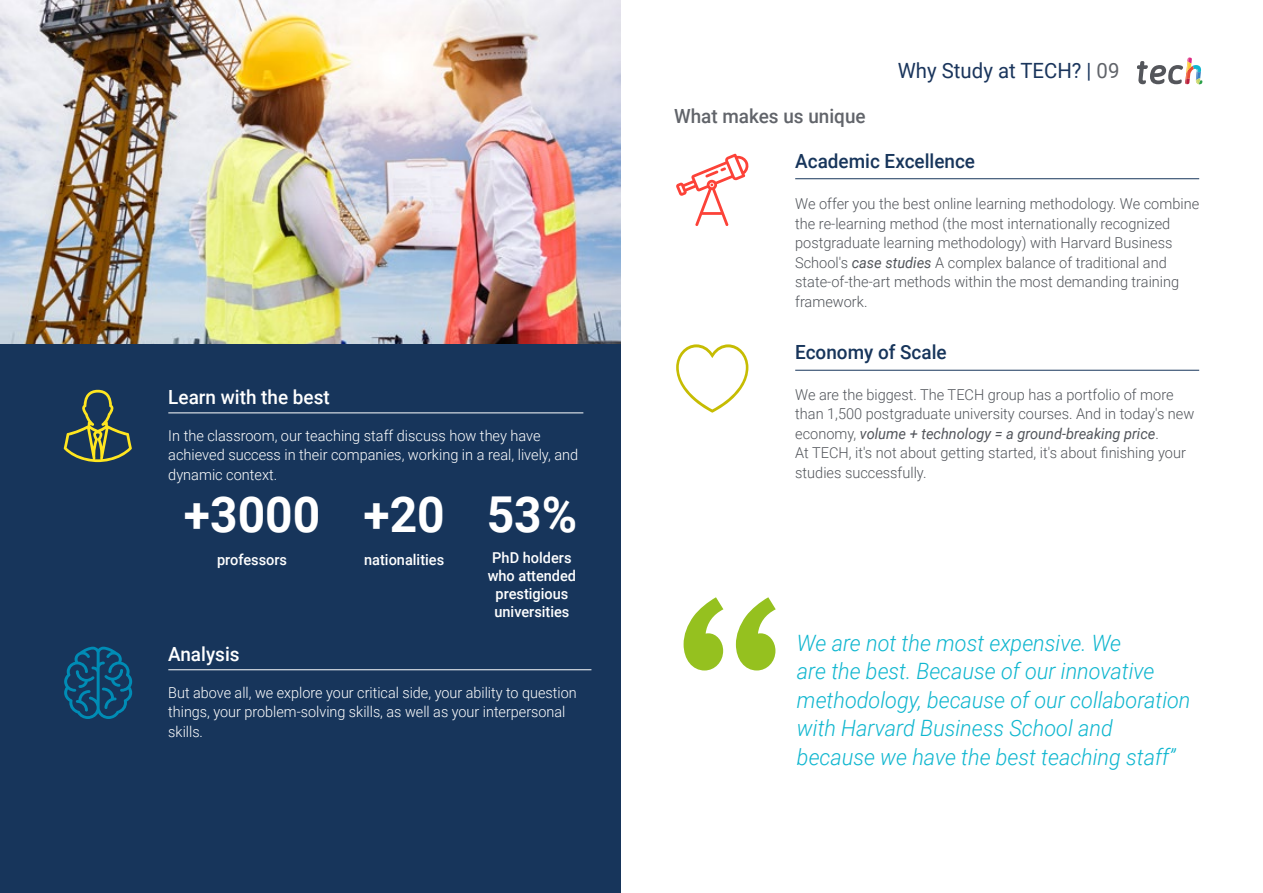
<style>
.page{position:relative;width:1263px;height:893px;background:#fff}
.page>*{position:absolute;margin:0;border:0;box-sizing:border-box;transform-origin:0 0}
.t1{font:700 49.5px "Roboto";color:#fff}
.t2{font:italic 300 22.5px/28.5px "Roboto";color:#0fb6cf;scale:.96 1}
.t3{font:21px "Roboto";color:#1a355c}
.t4{font:500 19.5px "Roboto";color:#17355b}
.t5{font:500 19.5px "Roboto";color:#fff}
.t6{font:500 19.5px "Roboto";color:#61646a}
.t7{font:300 15px/19.5px "Roboto";color:#52555b}
.t8{font:300 15px/19.5px "Roboto";color:#fff;scale:.96 1}
.t9{font:300 15px/19.5px "Roboto";color:#fff}
.t10{font:500 15px/18px "Roboto";color:#fff;text-align:center}
.s1{color:#61646a}
.s2{font-weight:400;font-style:italic}
</style>
<div class="page">
<div style="left:0;top:344px;width:621px;height:549px;background:#17355b"></div>
<hr style="left:795px;top:178px;width:404px;height:1px;background:#17355b">
<hr style="left:795px;top:370px;width:404px;height:1px;background:#17355b">
<img style="left:0;top:0;width:621px;height:344px">
<hr style="left:168px;top:412px;width:415px;height:1px;background:#fff">
<svg style="left:64px;top:390px;width:68px;height:72px"></svg>
<svg style="left:676px;top:154px;width:73px;height:72px"></svg>
<svg style="left:676px;top:344px;width:72px;height:69px"></svg>
<svg style="left:1137px;top:58px;width:65px;height:27px"></svg>
<svg style="left:684px;top:597px;width:92px;height:73px"></svg>
<svg style="left:64px;top:647px;width:68px;height:72px"></svg>
<hr style="left:168px;top:669px;width:423px;height:1px;background:#fff">
<h3 class="t5" style="left:168px;top:384px;width:163px">Learn with the best</h3>
<p class="t9" style="left:168px;top:425px;width:411px">In the classroom, our teaching staff discuss how they have achieved success in their companies, working in a real, lively, and dynamic context.</p>
<h1 class="t1" style="left:184px;top:480px;width:138px">+3000</h1>
<p class="t10" style="left:217px;top:550px;width:72px">professors</p>
<h1 class="t1" style="left:363px;top:480px;width:83px">+20</h1>
<p class="t10" style="left:364px;top:550px;width:82px">nationalities</p>
<h1 class="t1" style="left:487px;top:480px;width:92px">53%</h1>
<p class="t10" style="left:488px;top:548px;width:90px">PhD holders who attended prestigious universities</p>
<h3 class="t5" style="left:168px;top:641px;width:73px">Analysis</h3>
<p class="t8" style="left:168px;top:682px;width:427px">But above all, we explore your critical side, your ability to question things, your problem-solving skills, as well as your interpersonal skills.</p>
<h3 class="t3" style="left:898px;top:56px;width:223px">Why Study at TECH? | <span class="s1">09</span></h3>
<h3 class="t6" style="left:674px;top:102px;width:193px">What makes us unique</h3>
<h3 class="t4" style="left:795px;top:148px;width:181px">Academic Excellence</h3>
<p class="t7" style="left:795px;top:193px;width:405px">We offer you the best online learning methodology. We combine the re-learning method (the most internationally recognized postgraduate learning methodology) with Harvard Business School's <span class="s2">case studies</span> A complex balance of traditional and state-of-the-art methods within the most demanding training framework.</p>
<h3 class="t4" style="left:795px;top:338px;width:153px">Economy of Scale</h3>
<p class="t7" style="left:795px;top:384px;width:401px">We are the biggest. The TECH group has a portfolio of more than 1,500 postgraduate university courses. And in today's new economy, <span class="s2">volume + technology = a ground-breaking price</span>.<br>At TECH, it's not about getting started, it's about finishing your studies successfully.</p>
<h2 class="t2" style="left:797px;top:628px;width:411px">We are not the most expensive. We<br>are the best. Because of our innovative methodology, because of our collaboration with Harvard Business School and because we have the best teaching staff”</h2>
</div>
